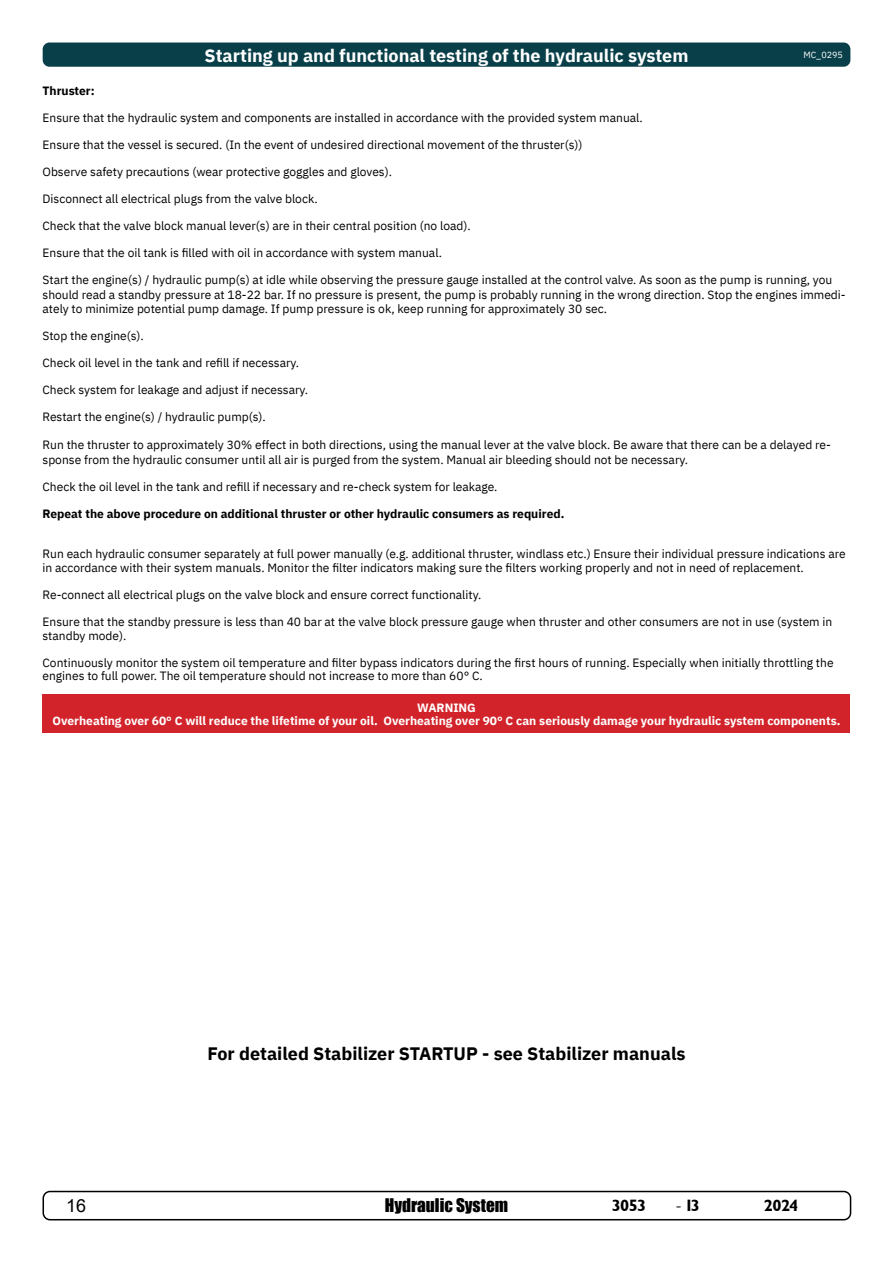
<style>
.page{position:relative;width:893px;height:1263px;background:#fff}
.page>*{position:absolute;margin:0;border:0;box-sizing:border-box;transform-origin:0 0}
.t1{font:700 18px "IBM Plex Sans";color:#fff}
.t2{font:700 18px "IBM Plex Sans";color:#000}
.t3{font:18px "Arial";color:#000}
.t4{font:17.25px "Impact";color:#000}
.t5{font:16.5px "Garrison Sans BOLD";letter-spacing:-.04em;color:#000}
.t6{font:12px/14.4px "IBM Plex Sans";color:#000}
.t7{font:700 12px/13.5px "IBM Plex Sans";color:#fff;text-align:center}
.t8{font:700 12px "IBM Plex Sans";color:#000}
.t9{font:9px "IBM Plex Sans";color:#fff}
.s1{font-family:"Minion Pro";font-size:18px}
</style>
<div class="page">
<div style="left:43px;top:1191px;width:808px;height:29px;border:2px solid #000;border-radius:7px"></div>
<div style="left:43px;top:43px;width:807px;height:24px;background:#093f49;border-radius:7px"></div>
<div style="left:43px;top:694px;width:807px;height:39px;background:#d2232a"></div>
<p class="t1" style="left:205px;top:41px;width:485px">Starting up and functional testing of the hydraulic system</p>
<p class="t9" style="left:803px;top:48px;width:41px">MC_0295</p>
<p class="t8" style="left:43px;top:81px;width:54px">Thruster:</p>
<p class="t6" style="left:43px;top:109px;width:602px">Ensure that the hydraulic system and components are installed in accordance with the provided system manual.</p>
<p class="t6" style="left:43px;top:136px;width:542px">Ensure that the vessel is secured. (In the event of undesired directional movement of the thruster(s))</p>
<p class="t6" style="left:43px;top:163px;width:351px">Observe safety precautions (wear protective goggles and gloves).</p>
<p class="t6" style="left:43px;top:190px;width:277px">Disconnect all electrical plugs from the valve block.</p>
<p class="t6" style="left:43px;top:217px;width:430px">Check that the valve block manual lever(s) are in their central position (no load).</p>
<p class="t6" style="left:43px;top:244px;width:401px">Ensure that the oil tank is filled with oil in accordance with system manual.</p>
<p class="t6" style="left:43px;top:272px;width:805px">Start the engine(s) / hydraulic pump(s) at idle while observing the pressure gauge installed at the control valve. As soon as the pump is running, you should read a standby pressure at 18-22 bar. If no pressure is present, the pump is probably running in the wrong direction. Stop the engines immedi&shy;ately to minimize potential pump damage. If pump pressure is ok, keep running for approximately 30 sec.</p>
<p class="t6" style="left:43px;top:328px;width:103px">Stop the engine(s).</p>
<p class="t6" style="left:43px;top:355px;width:258px">Check oil level in the tank and refill if necessary.</p>
<p class="t6" style="left:43px;top:382px;width:267px">Check system for leakage and adjust if necessary.</p>
<p class="t6" style="left:43px;top:409px;width:225px">Restart the engine(s) / hydraulic pump(s).</p>
<p class="t6" style="left:43px;top:437px;width:790px">Run the thruster to approximately 30% effect in both directions, using the manual lever at the valve block. Be aware that there can be a delayed re&shy;sponse from the hydraulic consumer until all air is purged from the system. Manual air bleeding should not be necessary.</p>
<p class="t6" style="left:43px;top:478px;width:456px">Check the oil level in the tank and refill if necessary and re-check system for leakage.</p>
<p class="t8" style="left:43px;top:504px;width:523px">Repeat the above procedure on additional thruster or other hydraulic consumers as required.</p>
<p class="t6" style="left:43px;top:546px;width:805px">Run each hydraulic consumer separately at full power manually (e.g. additional thruster, windlass etc.) Ensure their individual pressure indications are in accordance with their system manuals. Monitor the filter indicators making sure the filters working properly and not in need of replacement.</p>
<p class="t6" style="left:43px;top:587px;width:440px">Re-connect all electrical plugs on the valve block and ensure correct functionality.</p>
<p class="t6" style="left:43px;top:614px;width:791px;line-height:13.5px">Ensure that the standby pressure is less than 40 bar at the valve block pressure gauge when thruster and other consumers are not in use (system in standby mode).</p>
<p class="t6" style="left:43px;top:655px;width:793px;line-height:13.5px">Continuously monitor the system oil temperature and filter bypass indicators during the first hours of running. Especially when initially throttling the engines to full power. The oil temperature should not increase to more than 60° C.</p>
<p class="t7" style="left:53px;top:700px;width:789px">WARNING<br>Overheating over 60° C will reduce the lifetime of your oil. Overheating over 90° C can seriously damage your hydraulic system components.</p>
<p class="t2" style="left:207px;top:1040px;width:480px">For detailed Stabilizer STARTUP - see Stabilizer manuals</p>
<h1 class="t3" style="left:66px;top:1193px;width:22px">16</h1>
<h2 class="t4" style="left:385px;top:1192px;width:125px">Hydraulic System</h2>
<h3 class="t5" style="left:612px;top:1196px;width:36px">3053</h3>
<h3 class="t5" style="left:675px;top:1196px;width:26px"><span class="s1">-</span> 13</h3>
<h3 class="t5" style="left:764px;top:1196px;width:36px">2024</h3>
</div>
